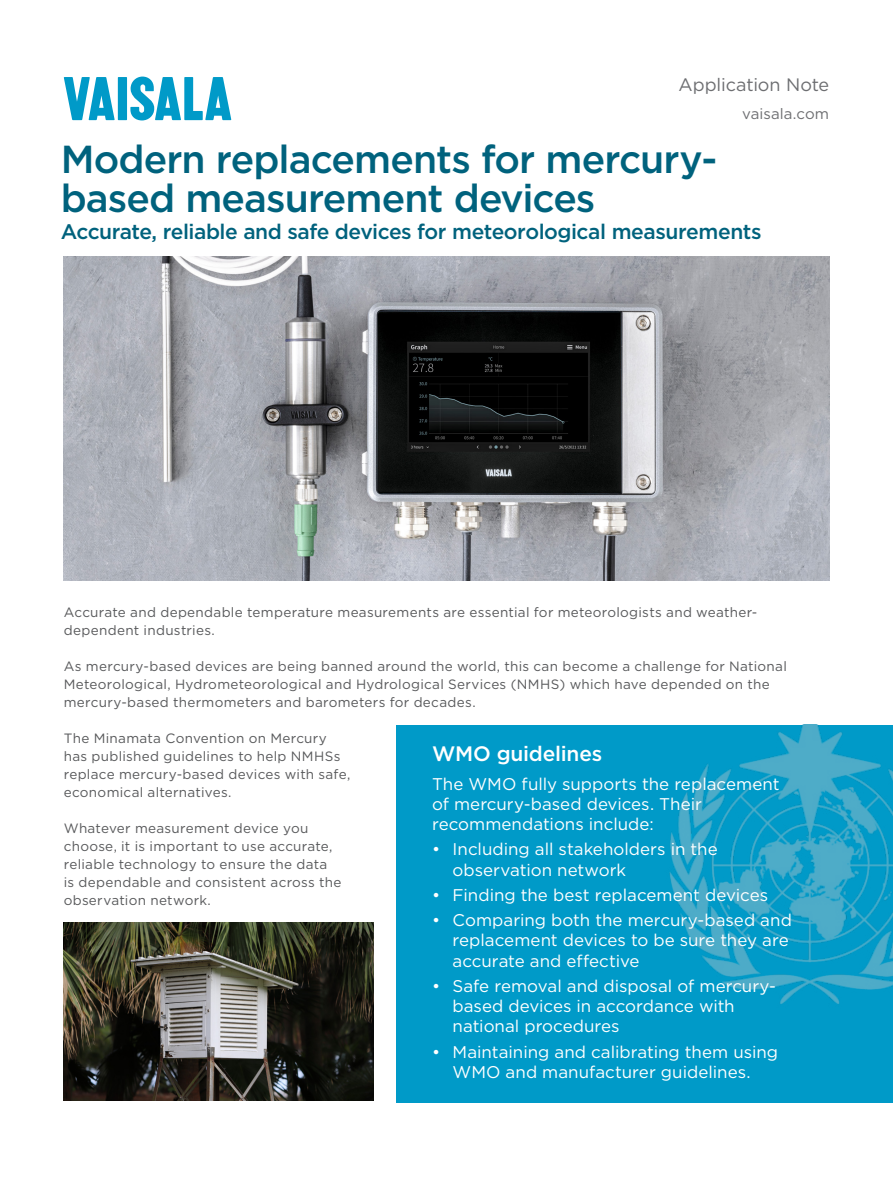
<style>
.page{position:relative;width:893px;height:1191px;background:#fff}
.page>*{position:absolute;margin:0;border:0;box-sizing:border-box;transform-origin:0 0}
.t1{font:500 39px/39px "Gotham";letter-spacing:-.025em;color:#00627d}
.t2{font:500 21px "Gotham";letter-spacing:-.02em;color:#00627d}
.t3{font:500 20.85px "Gotham";letter-spacing:-.01em;color:#fff}
.t4{font:18px "Gotham";letter-spacing:-.005em;color:#6d6e71}
.t5{font:16.95px/20.2px "Gotham";color:#fff}
.t6{font:15px "Gotham";letter-spacing:.005em;color:#6d6e71}
.t7{font:13.5px/18px "Gotham";letter-spacing:.02em;color:#58595b}
</style>
<div class="page">
<svg style="left:64px;top:77px;width:51px;height:43px"></svg>
<div style="left:118px;top:77px;width:9px;height:43px;background:#009ac8"></div>
<svg style="left:130px;top:77px;width:101px;height:43px"></svg>
<img style="left:64px;top:257px;width:766px;height:323px">
<div style="left:397px;top:725px;width:496px;height:377px;background:#009ac8"></div>
<img style="left:669px;top:725px;width:224px;height:279px">
<img style="left:63px;top:923px;width:310px;height:177px">
<h3 class="t4" style="left:679px;top:73px;width:152px">Application Note</h3>
<p class="t6" style="left:742px;top:105px;width:89px">vaisala.com</p>
<h1 class="t1" style="left:61px;top:139px;width:658px">Modern replacements for mercury&shy;based measurement devices</h1>
<h2 class="t2" style="left:61px;top:217px;width:702px">Accurate, reliable and safe devices for meteorological measurements</h2>
<p class="t7" style="left:64px;top:602px;width:695px">Accurate and dependable temperature measurements are essential for meteorologists and weather&shy;dependent industries.</p>
<p class="t7" style="left:64px;top:656px;width:725px">As mercury-based devices are being banned around the world, this can become a challenge for National<br>Meteorological, Hydrometeorological and Hydrological Services (NMHS) which have depended on the mercury-based thermometers and barometers for decades.</p>
<p class="t7" style="left:64px;top:728px;width:288px">The Minamata Convention on Mercury has published guidelines to help NMHSs replace mercury-based devices with safe, economical alternatives.</p>
<p class="t7" style="left:64px;top:818px;width:279px">Whatever measurement device you choose, it is important to use accurate, reliable technology to ensure the data<br>is dependable and consistent across the observation network.</p>
<h3 class="t3" style="left:432px;top:740px;width:172px">WMO guidelines</h3>
<p class="t5" style="left:432px;top:773px;width:349px">The WMO fully supports the replacement of mercury-based devices. Their recommendations include:</p>
<p class="t5" style="left:453px;top:839px;width:267px;text-indent:-21px">• Including all stakeholders in the observation network</p>
<p class="t5" style="left:432px;top:884px;width:338px">• Finding the best replacement devices</p>
<p class="t5" style="left:453px;top:909px;width:341px;text-indent:-21px">• Comparing both the mercury-based and replacement devices to be sure they are accurate and effective</p>
<p class="t5" style="left:453px;top:975px;width:325px;text-indent:-21px">• Safe removal and disposal of mercury&shy;based devices in accordance with national procedures</p>
<p class="t5" style="left:432px;top:1041px;width:348px;text-align:center">• Maintaining and calibrating them using<br>WMO and manufacturer guidelines.</p>
</div>
